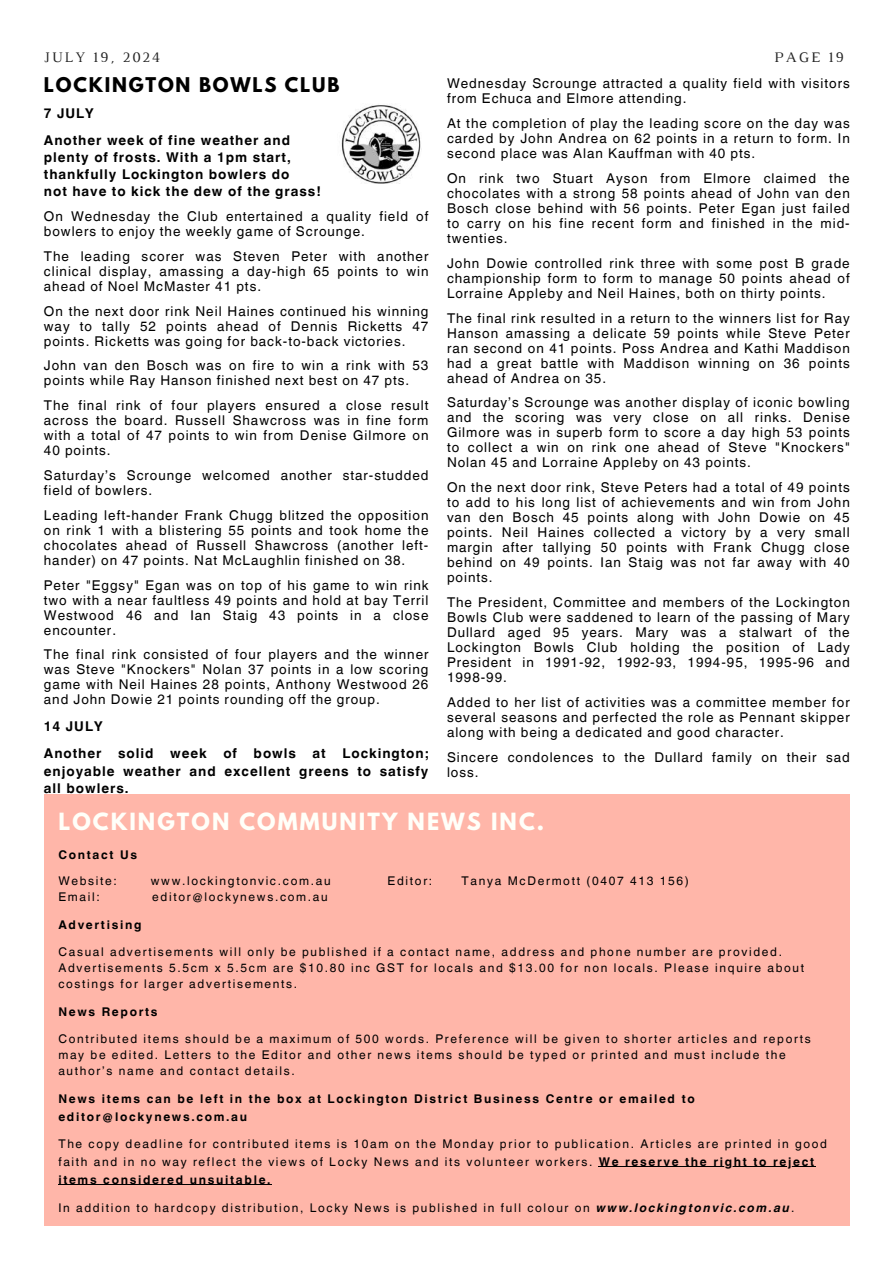
<style>
.page{position:relative;width:894px;height:1264px;background:#fff}
.page>*{position:absolute;margin:0;border:0;box-sizing:border-box;transform-origin:0 0}
.t1{font:700 21px "League Spartan";letter-spacing:.1em;color:#fffff9}
.t2{font:700 18px "League Spartan";letter-spacing:.1em;color:#000}
.t3{font:14.85px "Luthier";letter-spacing:.14em;color:#222}
.t4{font:13.5px/15px "Helvetica World";letter-spacing:.07em;color:#000;text-align:justify}
.t5{font:700 13.5px/17.2px "Helvetica World";letter-spacing:.07em;color:#000}
.t6{font:12px/16.2px "Helvetica World";letter-spacing:.14em;color:#000}
.t7{font:700 12px/18.1px "Helvetica World";letter-spacing:.14em;color:#000}
.s1{font-weight:700}
.s2{font-weight:700;font-style:italic}
</style>
<div class="page">
<div style="left:44px;top:794px;width:805px;height:431px;background:#ffb6a9"></div>
<hr style="left:598px;top:1166px;width:217px;height:1px;background:#000">
<hr style="left:58px;top:1184px;width:214px;height:1px;background:#000">
<img style="left:341px;top:105px;width:80px;height:78px">
<p class="t3" style="left:44px;top:52px;width:118px">JULY 19, 2024</p>
<p class="t3" style="left:774px;top:52px;width:71px">PAGE 19</p>
<h2 class="t2" style="left:44px;top:76px;width:297px">LOCKINGTON BOWLS CLUB</h2>
<p class="t5" style="left:44px;top:98px;width:248px;line-height:27px">7 JULY<br>Another week of fine weather and</p>
<p class="t5" style="left:44px;top:147px;width:278px">plenty of frosts. With a 1pm start, thankfully Lockington bowlers do<br>not have to kick the dew of the grass!</p>
<p class="t4" style="left:44px;top:209px;width:386px">On Wednesday the Club entertained a quality field of bowlers to enjoy the weekly game of Scrounge.</p>
<p class="t4" style="left:44px;top:249px;width:386px">The leading scorer was Steven Peter with another clinical display, amassing a day-high 65 points to win ahead of Noel McMaster 41 pts.</p>
<p class="t4" style="left:44px;top:303px;width:386px">On the next door rink Neil Haines continued his winning way to tally 52 points ahead of Dennis Ricketts 47 points. Ricketts was going for back-to-back victories.</p>
<p class="t4" style="left:44px;top:358px;width:386px">John van den Bosch was on fire to win a rink with 53 points while Ray Hanson finished next best on 47 pts.</p>
<p class="t4" style="left:44px;top:398px;width:386px">The final rink of four players ensured a close result across the board. Russell Shawcross was in fine form with a total of 47 points to win from Denise Gilmore on 40 points.</p>
<p class="t4" style="left:44px;top:468px;width:386px">Saturday’s Scrounge welcomed another star-studded field of bowlers.</p>
<p class="t4" style="left:44px;top:507px;width:386px">Leading left-hander Frank Chugg blitzed the opposition on rink 1 with a blistering 55 points and took home the chocolates ahead of Russell Shawcross (another left&shy;hander) on 47 points. Nat McLaughlin finished on 38.</p>
<p class="t4" style="left:44px;top:577px;width:386px">Peter "Eggsy" Egan was on top of his game to win rink two with a near faultless 49 points and hold at bay Terril Westwood 46 and Ian Staig 43 points in a close encounter.</p>
<p class="t4" style="left:44px;top:647px;width:386px">The final rink consisted of four players and the winner was Steve "Knockers" Nolan 37 points in a low scoring game with Neil Haines 28 points, Anthony Westwood 26 and John Dowie 21 points rounding off the group.</p>
<p class="t5" style="left:44px;top:711px;width:386px;line-height:27px">14 JULY<br>Another solid week of bowls at Lockington;</p>
<p class="t5" style="left:44px;top:760px;width:386px">enjoyable weather and excellent greens to satisfy all bowlers.</p>
<p class="t4" style="left:447px;top:76px;width:404px">Wednesday Scrounge attracted a quality field with visitors from Echuca and Elmore attending.</p>
<p class="t4" style="left:447px;top:116px;width:404px">At the completion of play the leading score on the day was carded by John Andrea on 62 points in a return to form. In second place was Alan Kauffman with 40 pts.</p>
<p class="t4" style="left:447px;top:171px;width:404px">On rink two Stuart Ayson from Elmore claimed the chocolates with a strong 58 points ahead of John van den Bosch close behind with 56 points. Peter Egan just failed to carry on his fine recent form and finished in the mid&shy;twenties.</p>
<p class="t4" style="left:447px;top:255px;width:404px">John Dowie controlled rink three with some post B grade championship form to form to manage 50 points ahead of Lorraine Appleby and Neil Haines, both on thirty points.</p>
<p class="t4" style="left:447px;top:310px;width:404px">The final rink resulted in a return to the winners list for Ray Hanson amassing a delicate 59 points while Steve Peter ran second on 41 points. Poss Andrea and Kathi Maddison had a great battle with Maddison winning on 36 points ahead of Andrea on 35.</p>
<p class="t4" style="left:447px;top:395px;width:404px">Saturday’s Scrounge was another display of iconic bowling and the scoring was very close on all rinks. Denise Gilmore was in superb form to score a day high 53 points to collect a win on rink one ahead of Steve "Knockers" Nolan 45 and Lorraine Appleby on 43 points.</p>
<p class="t4" style="left:447px;top:480px;width:404px">On the next door rink, Steve Peters had a total of 49 points to add to his long list of achievements and win from John van den Bosch 45 points along with John Dowie on 45 points. Neil Haines collected a victory by a very small margin after tallying 50 points with Frank Chugg close behind on 49 points. Ian Staig was not far away with 40 points.</p>
<p class="t4" style="left:447px;top:594px;width:404px">The President, Committee and members of the Lockington Bowls Club were saddened to learn of the passing of Mary Dullard aged 95 years. Mary was a stalwart of the Lockington Bowls Club holding the position of Lady President in 1991-92, 1992-93, 1994-95, 1995-96 and 1998-99.</p>
<p class="t4" style="left:447px;top:694px;width:404px">Added to her list of activities was a committee member for several seasons and perfected the role as Pennant skipper along with being a dedicated and good character.</p>
<p class="t4" style="left:447px;top:749px;width:404px">Sincere condolences to the Dullard family on their sad loss.</p>
<h1 class="t1" style="left:58px;top:811px;width:487px">LOCKINGTON COMMUNITY NEWS INC.</h1>
<p class="t7" style="left:58px;top:844px;width:80px">Contact Us</p>
<p class="t6" style="left:58px;top:872px;width:60px">Website:</p>
<p class="t6" style="left:151px;top:872px;width:181px">www.lockingtonvic.com.au</p>
<p class="t6" style="left:387px;top:872px;width:46px">Editor:</p>
<p class="t6" style="left:461px;top:872px;width:228px">Tanya McDermott (0407 413 156)</p>
<p class="t6" style="left:58px;top:889px;width:43px">Email:</p>
<p class="t6" style="left:152px;top:889px;width:177px">editor@lockynews.com.au</p>
<p class="t7" style="left:58px;top:914px;width:84px">Advertising</p>
<p class="t6" style="left:58px;top:943px;width:747px">Casual advertisements will only be published if a contact name, address and phone number are provided.<br>Advertisements 5.5cm x 5.5cm are $10.80 inc GST for locals and $13.00 for non locals. Please inquire about costings for larger advertisements.</p>
<p class="t7" style="left:58px;top:1001px;width:101px">News Reports</p>
<p class="t6" style="left:58px;top:1030px;width:753px">Contributed items should be a maximum of 500 words. Preference will be given to shorter articles and reports may be edited. Letters to the Editor and other news items should be typed or printed and must include the author’s name and contact details.</p>
<p class="t7" style="left:58px;top:1088px;width:637px">News items can be left in the box at Lockington District Business Centre or emailed to editor@lockynews.com.au</p>
<p class="t6" style="left:58px;top:1134px;width:770px;line-height:18.1px">The copy deadline for contributed items is 10am on the Monday prior to publication. Articles are printed in good faith and in no way reflect the views of Locky News and its volunteer workers. <span class="s1">We reserve the right to reject items considered unsuitable.</span></p>
<p class="t6" style="left:58px;top:1199px;width:737px">In addition to hardcopy distribution, Locky News is published in full colour on <span class="s2">www.lockingtonvic.com.au</span>.</p>
</div>
